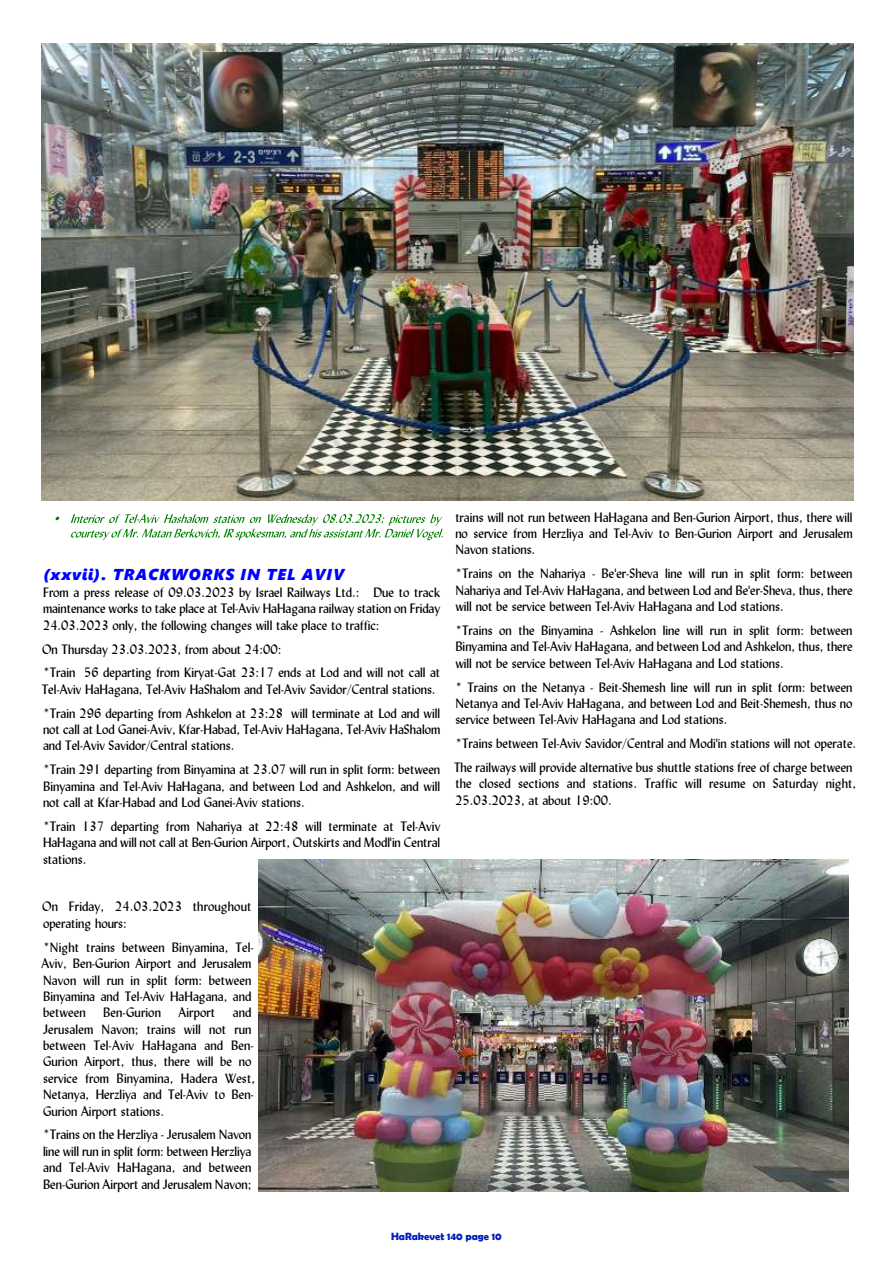
<style>
.page{position:relative;width:893px;height:1263px;background:#fff}
.page>*{position:absolute;margin:0;border:0;box-sizing:border-box;transform-origin:0 0}
.t1{font:italic 15.75px "Segoe UI Black";letter-spacing:.065em;color:#00f}
.t2{font:13.5px/16.4px "Lydian BT";color:#000;text-align:justify}
.t3{font:700 10.5px "Berlin Sans FB Demi";color:#001cbb}
</style>
<div class="page">
<svg style="left:71px;top:514px;width:372px;height:26px"></svg>
<img style="left:42px;top:44px;width:812px;height:456px">
<img style="left:258px;top:860px;width:590px;height:332px">
<p class="t1" style="left:43px;top:568px;width:303px">(xxvii). TRACKWORKS IN TEL AVIV</p>
<p class="t2" style="left:43px;top:585px;width:399px">From a press release of 09.03.2023 by Israel Railways Ltd.: Due to track maintenance works to take place at Tel-Aviv HaHagana railway station on Friday 24.03.2023 only, the following changes will take place to traffic:</p>
<p class="t2" style="left:42px;top:638px;width:400px;line-height:23.9px">On Thursday 23.03.2023, from about 24:00:<br>*Train 56 departing from Kiryat-Gat 23:17 ends at Lod and will not call at</p>
<p class="t2" style="left:42px;top:678px;width:400px;line-height:23.9px">Tel-Aviv HaHagana, Tel-Aviv HaShalom and Tel-Aviv Savidor/Central stations. *Train 296 departing from Ashkelon at 23:28 will terminate at Lod and will</p>
<p class="t2" style="left:43px;top:722px;width:399px">not call at Lod Ganei-Aviv, Kfar-Habad, Tel-Aviv HaHagana, Tel-Aviv HaShalom and Tel-Aviv Savidor/Central stations.</p>
<p class="t2" style="left:43px;top:763px;width:399px">*Train 291 departing from Binyamina at 23.07 will run in split form: between Binyamina and Tel-Aviv HaHagana, and between Lod and Ashkelon, and will not call at Kfar-Habad and Lod Ganei-Aviv stations.</p>
<p class="t2" style="left:43px;top:819px;width:399px">*Train 137 departing from Nahariya at 22:48 will terminate at Tel-Aviv HaHagana and will not call at Ben-Gurion Airport, Outskirts and Modl'in Central stations.</p>
<p class="t2" style="left:42px;top:900px;width:211px">On Friday, 24.03.2023 throughout operating hours:</p>
<p class="t2" style="left:41px;top:940px;width:214px;text-align:left">*Night trains between Binyamina, Tel-<br>Aviv, Ben-Gurion Airport and Jerusalem<br>Navon will run in split form: between<br>Binyamina and Tel-Aviv HaHagana, and between</p>
<p class="t2" style="left:103px;top:1005px;width:59px">Ben-Gurion</p>
<p class="t2" style="left:179px;top:1005px;width:38px">Airport</p>
<p class="t2" style="left:43px;top:1005px;width:214px;text-align:left;text-indent:190px">and<br>Jerusalem Navon; trains will not run between Tel-Aviv HaHagana and Ben-<br>Gurion Airport, thus, there will be no service from Binyamina, Hadera West,<br>Netanya, Herzliya and Tel-Aviv to Ben-<br>Gurion Airport stations.</p>
<p class="t2" style="left:43px;top:1128px;width:210px">*Trains on the Herzliya - Jerusalem Navon line will run in split form: between Herzliya and Tel-Aviv HaHagana, and between Ben-Gurion Airport and Jerusalem Navon;</p>
<p class="t2" style="left:455px;top:510px;width:399px">trains will not run between HaHagana and Ben-Gurion Airport, thus, there will no service from Herzliya and Tel-Aviv to Ben-Gurion Airport and Jerusalem Navon stations.</p>
<p class="t2" style="left:455px;top:567px;width:399px">*Trains on the Nahariya - Be'er-Sheva line will run in split form: between Nahariya and Tel-Aviv HaHagana, and between Lod and Be'er-Sheva, thus, there will not be service between Tel-Aviv HaHagana and Lod stations.</p>
<p class="t2" style="left:455px;top:623px;width:399px">*Trains on the Binyamina - Ashkelon line will run in split form: between Binyamina and Tel-Aviv HaHagana, and between Lod and Ashkelon, thus, there will not be service between Tel-Aviv HaHagana and Lod stations.</p>
<p class="t2" style="left:455px;top:680px;width:399px">* Trains on the Netanya - Beit-Shemesh line will run in split form: between Netanya and Tel-Aviv HaHagana, and between Lod and Beit-Shemesh, thus no service between Tel-Aviv HaHagana and Lod stations.</p>
<p class="t2" style="left:454px;top:733px;width:404px;line-height:23.9px">*Trains between Tel-Aviv Savidor/Central and Modi'in stations will not operate.<br>The railways will provide alternative bus shuttle stations free of charge between</p>
<p class="t2" style="left:455px;top:777px;width:402px">the closed sections and stations. Traffic will resume on Saturday night,<br>25.03.2023, at about 19:00.</p>
<p class="t3" style="left:391px;top:1230px;width:112px">HaRakevet 140 page 10</p>
</div>
